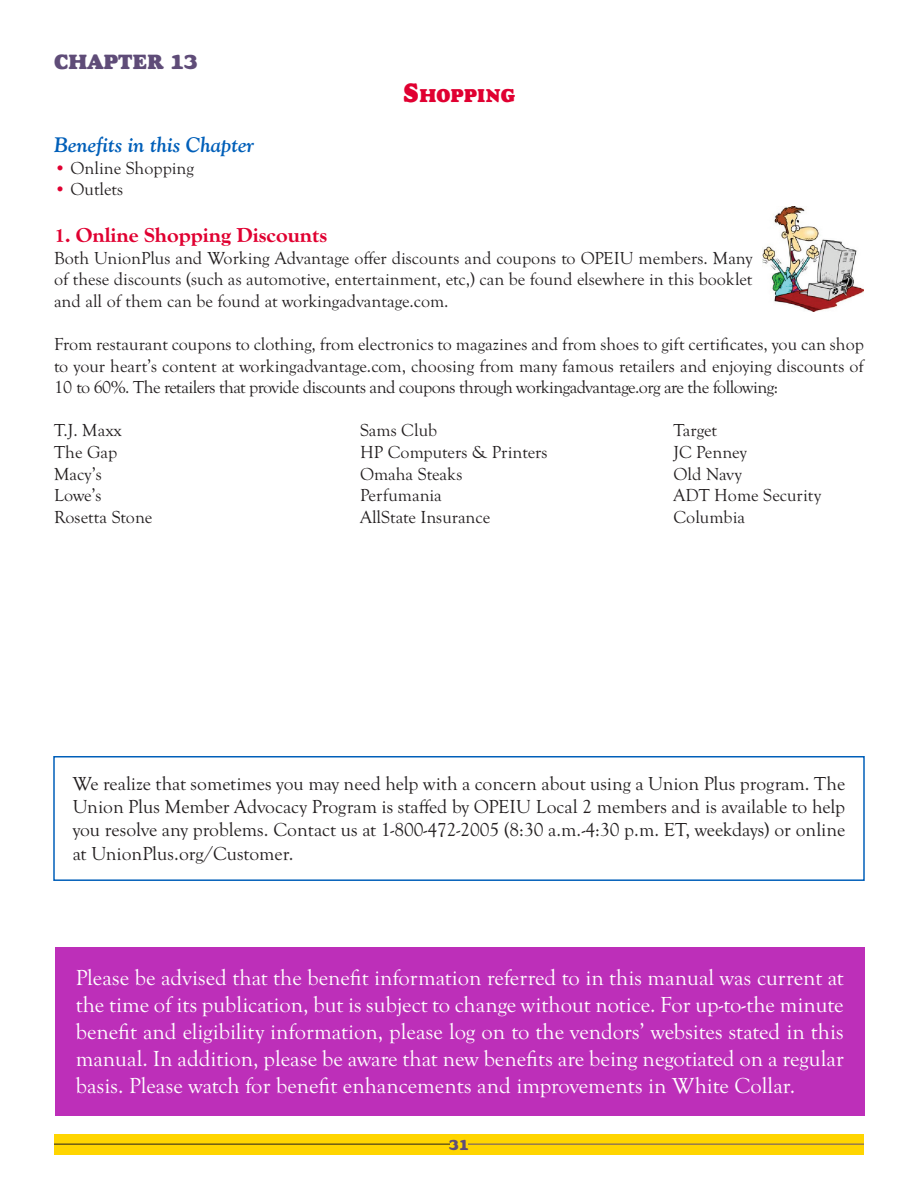
<style>
.page{position:relative;width:918px;height:1188px;background:#fff}
.page>*{position:absolute;margin:0;border:0;box-sizing:border-box;transform-origin:0 0}
.t1{font:22.5px/27px "Goudy Old Sty";color:#fff;text-align:justify}
.Numbers_in_Chapters{font:700 expanded 21px "Goudy Old Sty";color:#e00031}
.Benefits{font:italic 700 21px "Goudy Old Style BT";color:#005fb9}
.Chapter{font:21px "Goudy Std Heavyface";color:#5f4c78}
.Body{font:19.5px/23.4px "Goudy Old Sty";color:#231f20;text-align:justify}
.Chapter_Head{font:18.9px "Goudy Std Heavyface";color:#e00031}
.Body-2{font:18px/21.6px "Goudy Old Sty";color:#231f20;text-align:justify}
.Bullet_Benefit{font:18px "Goudy Old Sty";color:#231f20}
.t2{font:15px "Goudy Std Heavyface";color:#5f4c78}
.s1{font-size:27px}
.s2{color:#e00031}
</style>
<div class="page">
<div style="left:54px;top:1134px;width:810px;height:20px;background:#ffd500"></div>
<hr style="left:54px;top:1144px;width:396px;height:1px;background:#231f20">
<hr style="left:468px;top:1144px;width:396px;height:1px;background:#5f4c78">
<img style="left:762px;top:207px;width:102px;height:104px">
<div style="left:53px;top:756px;width:812px;height:125px;border:2px solid #005fb9"></div>
<div style="left:55px;top:948px;width:810px;height:168px;background:#bd2fb9"></div>
<p class="Chapter" style="left:54px;top:49px;width:145px">CHAPTER 13</p>
<p class="Chapter_Head" style="left:403px;top:83px;width:113px"><span class="s1">S</span>hopping</p>
<p class="Benefits" style="left:54px;top:132px;width:202px">Benefits in this Chapter</p>
<p class="Bullet_Benefit" style="left:54px;top:158px;width:142px"><span class="s2">•</span> Online Shopping</p>
<p class="Bullet_Benefit" style="left:54px;top:179px;width:71px"><span class="s2">•</span> Outlets</p>
<p class="Numbers_in_Chapters" style="left:54px;top:223px;width:275px">1. Online Shopping Discounts</p>
<p class="Body-2" style="left:54px;top:247px;width:700px">Both UnionPlus and Working Advantage offer discounts and coupons to OPEIU members. Many of these discounts (such as automotive, entertainment, etc,) can be found elsewhere in this booklet and all of them can be found at workingadvantage.com.</p>
<p class="Body-2" style="left:54px;top:334px;width:811px">From restaurant coupons to clothing, from electronics to magazines and from shoes to gift certificates, you can shop to your heart’s content at workingadvantage.com, choosing from many famous retailers and enjoying discounts of 10 to 60%. The retailers that provide discounts and coupons through workingadvantage.org are the following:</p>
<p class="Body-2" style="left:54px;top:420px;width:69px">T.J. Maxx</p>
<p class="Body-2" style="left:360px;top:420px;width:79px">Sams Club</p>
<p class="Body-2" style="left:674px;top:420px;width:45px">Target</p>
<p class="Body-2" style="left:54px;top:442px;width:65px">The Gap</p>
<p class="Body-2" style="left:360px;top:442px;width:189px">HP Computers &amp; Printers</p>
<p class="Body-2" style="left:674px;top:442px;width:75px">JC Penney</p>
<p class="Body-2" style="left:54px;top:463px;width:49px">Macy’s</p>
<p class="Body-2" style="left:360px;top:463px;width:104px">Omaha Steaks</p>
<p class="Body-2" style="left:674px;top:463px;width:70px">Old Navy</p>
<p class="Body-2" style="left:54px;top:485px;width:49px">Lowe’s</p>
<p class="Body-2" style="left:360px;top:485px;width:83px">Perfumania</p>
<p class="Body-2" style="left:674px;top:485px;width:149px">ADT Home Security</p>
<p class="Body-2" style="left:54px;top:506px;width:100px">Rosetta Stone</p>
<p class="Body-2" style="left:360px;top:506px;width:132px">AllState Insurance</p>
<p class="Body-2" style="left:674px;top:506px;width:73px">Columbia</p>
<p class="Body" style="left:73px;top:772px;width:774px">We realize that sometimes you may need help with a concern about using a Union Plus program. The Union Plus Member Advocacy Program is staffed by OPEIU Local 2 members and is available to help you resolve any problems. Contact us at 1-800-472-2005 (8:30 a.m.-4:30 p.m. ET, weekdays) or online at UnionPlus.org/Customer.</p>
<p class="t1" style="left:76px;top:965px;width:770px">Please be advised that the benefit information referred to in this manual was current at the time of its publication, but is subject to change without notice. For up-to-the minute benefit and eligibility information, please log on to the vendors’ websites stated in this manual. In addition, please be aware that new benefits are being negotiated on a regular basis. Please watch for benefit enhancements and improvements in White Collar.</p>
<p class="t2" style="left:449px;top:1135px;width:21px">31</p>
</div>
